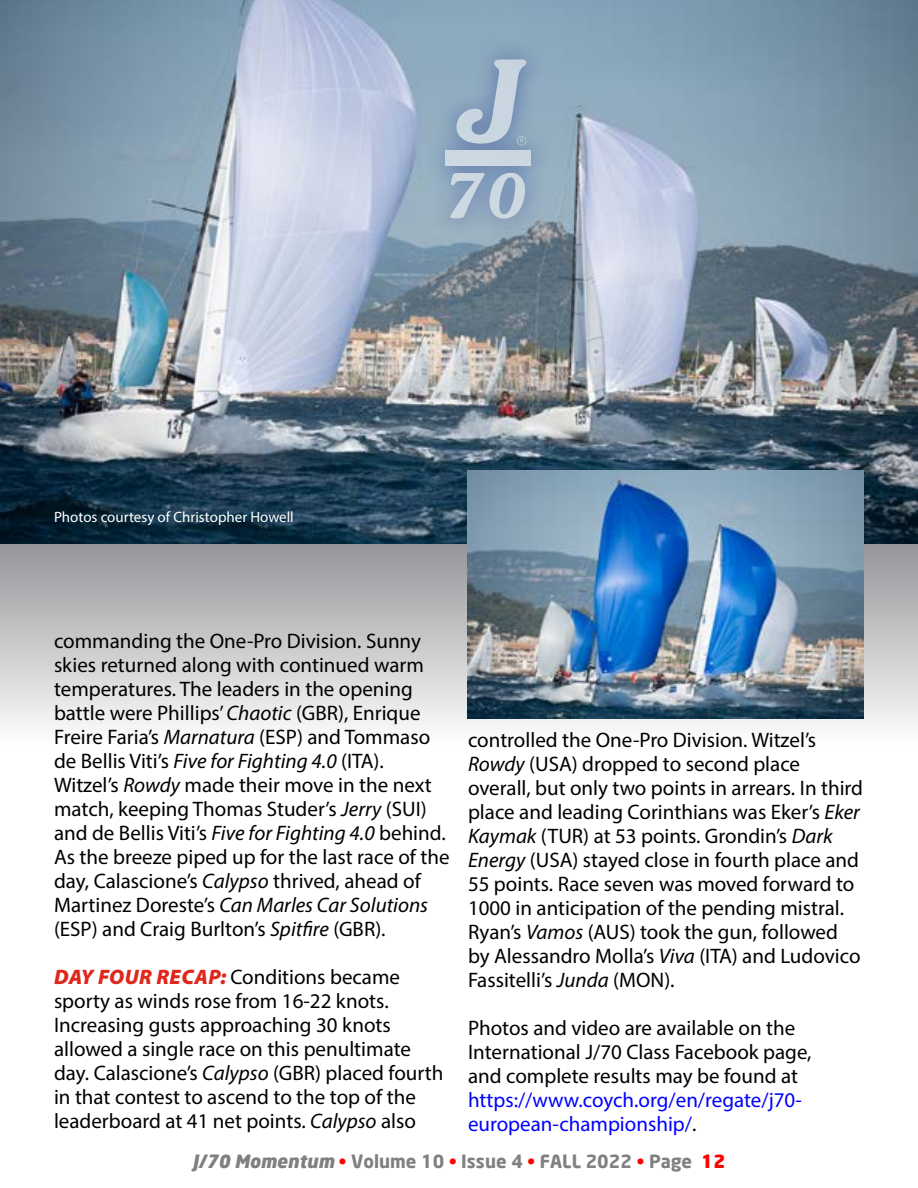
<style>
.page{position:relative;width:918px;height:1188px;background:#fff}
.page>*{position:absolute;margin:0;border:0;box-sizing:border-box;transform-origin:0 0}
.t1{font:21px/24px "Myriad Pro";color:#000}
.t2{font:700 18px "Neo Sans";color:#808080}
.t3{font:15px "Myriad Pro";color:#fff}
.s1{font-style:italic}
.s2{font-weight:900;font-style:italic;color:#df271c}
.s3{color:#00f}
.s4{font-weight:900;font-style:italic}
.s5{color:#f00}
.s6{font-weight:900;color:#f00}
</style>
<div class="page">
<div style="left:0;top:543px;width:918px;height:202px;background:linear-gradient(to bottom,#939598,#fdfdfd)"></div>
<img style="left:0;top:0;width:918px;height:543px">
<div style="left:423px;top:37px;width:129px;height:203px;background:#001689;opacity:.73"></div>
<div style="left:445px;top:150px;width:85px;height:16px;background:#cbd8e0"></div>
<svg style="left:450px;top:172px;width:76px;height:47px;background:#a3b6cb"></svg>
<svg style="left:455px;top:59px;width:71px;height:86px;background:#9eb4c9"></svg>
<img style="left:468px;top:471px;width:396px;height:247px">
<p class="t3" style="left:54px;top:508px;width:241px">Photos courtesy of Christopher Howell</p>
<p class="t1" style="left:54px;top:628px;width:397px">commanding the One-Pro Division. Sunny skies returned along with continued warm temperatures. The leaders in the opening battle were Phillips’ <span class="s1">Chaotic</span> (GBR), Enrique Freire Faria’s <span class="s1">Marnatura</span> (ESP) and Tommaso de Bellis Viti’s <span class="s1">Five for Fighting 4.0</span> (ITA).<br>Witzel’s <span class="s1">Rowdy</span> made their move in the next match, keeping Thomas Studer’s <span class="s1">Jerry</span> (SUI) and de Bellis Viti’s <span class="s1">Five for Fighting 4.0</span> behind.<br>As the breeze piped up for the last race of the day, Calascione’s <span class="s1">Calypso</span> thrived, ahead of Martinez Doreste’s <span class="s1">Can Marles Car Solutions </span>(ESP) and Craig Burlton’s <span class="s1">Spitfire</span> (GBR).</p>
<p class="t1" style="left:54px;top:964px;width:391px"><span class="s2">DAY FOUR RECAP:</span> Conditions became sporty as winds rose from 16-22 knots.<br>Increasing gusts approaching 30 knots allowed a single race on this penultimate day. Calascione’s <span class="s1">Calypso</span> (GBR) placed fourth in that contest to ascend to the top of the leaderboard at 41 net points. <span class="s1">Calypso</span> also</p>
<p class="t1" style="left:468px;top:728px;width:397px">controlled the One-Pro Division. Witzel’s <span class="s1">Rowdy</span> (USA) dropped to second place overall, but only two points in arrears. In third place and leading Corinthians was Eker’s <span class="s1">Eker Kaymak</span> (TUR) at 53 points. Grondin’s <span class="s1">Dark Energy</span> (USA) stayed close in fourth place and 55 points. Race seven was moved forward to 1000 in anticipation of the pending mistral.<br>Ryan’s <span class="s1">Vamos</span> (AUS) took the gun, followed by Alessandro Molla’s <span class="s1">Viva</span> (ITA) and Ludovico Fassitelli’s <span class="s1">Junda</span> (MON).</p>
<p class="t1" style="left:468px;top:1016px;width:345px">Photos and video are available on the International J/70 Class Facebook page, and complete results may be found at <span class="s3">https://www.coych.org/en/regate/j70- european-championship/</span>.</p>
<p class="t2" style="left:192px;top:1150px;width:535px"><span class="s4">J/70 Momentum</span> <span class="s5">•</span> Volume 10 <span class="s5">•</span> Issue 4 <span class="s5">•</span> FALL 2022 <span class="s5">•</span> Page <span class="s6">12</span></p>
</div>
